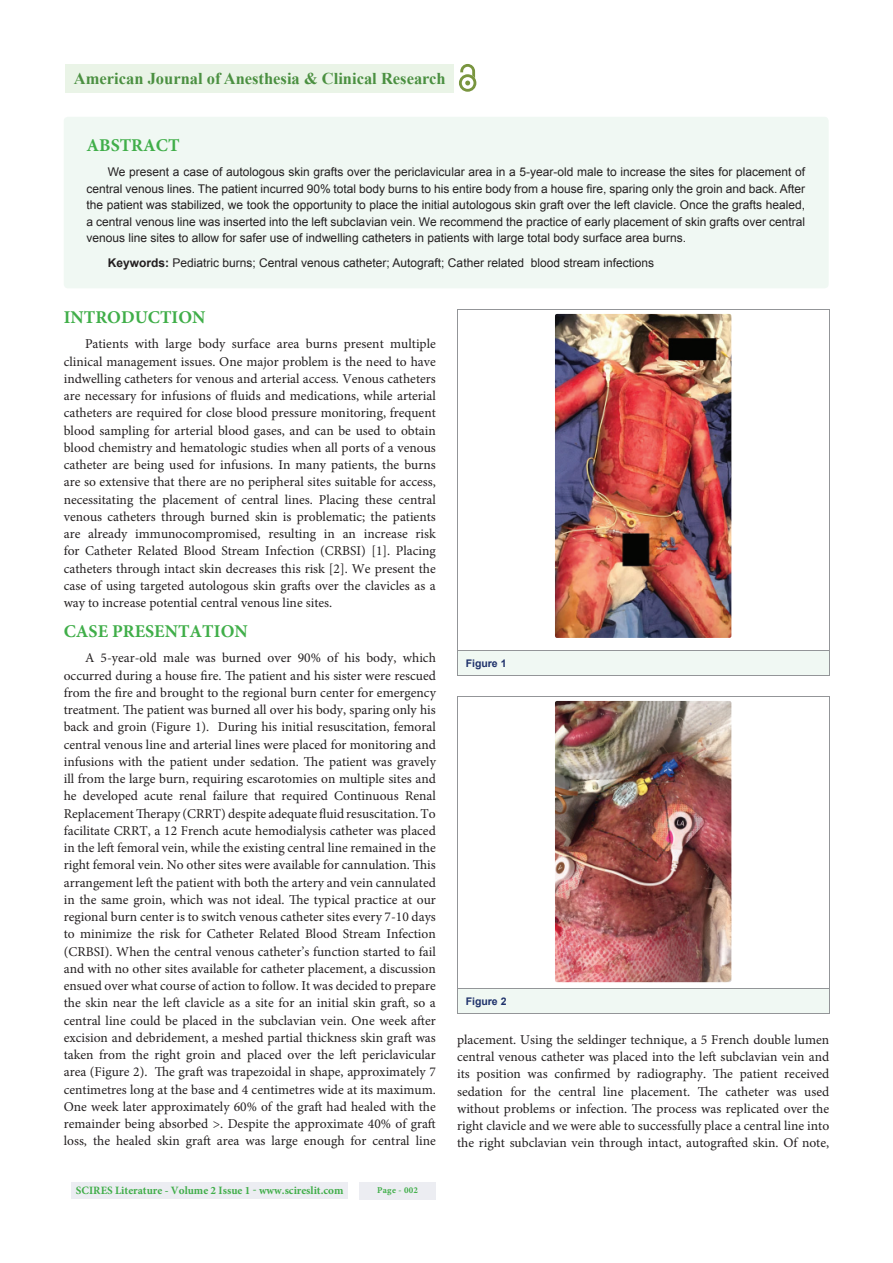
<style>
.page{position:relative;width:893px;height:1263px;background:#fff}
.page>*{position:absolute;margin:0;border:0;box-sizing:border-box;transform-origin:0 0}
.t1{font:700 18px "Minion Pro";color:#40ae49}
.t2{font:700 16.5px "Times New Roman";color:#4b9041}
.t3{font:13.5px/17.2px "Minion Pro";color:#231f20;text-align:justify}
.t4{font:12px/16.5px "Arial";color:#231f20;text-align:justify}
.t5{font:700 11.25px "Minion Pro";color:#40ae49}
.t6{font:700 10.5px "Arial";color:#1f326b}
.t7{font:700 9px "Minion Pro";letter-spacing:.03em;color:#40ae49}
.s1{font-weight:700}
</style>
<div class="page">
<div style="left:72px;top:1182px;width:276px;height:17px;background:#ecedf2"></div>
<div style="left:359px;top:1182px;width:77px;height:17px;background:#ecedf2"></div>
<div style="left:65px;top:64px;width:389px;height:28px;background:#eaf4e7"></div>
<img style="left:473px;top:66px;width:2px;height:8px">
<img style="left:459px;top:74px;width:17px;height:18px">
<svg style="left:460px;top:64px;width:13px;height:25px"></svg>
<div style="left:64px;top:117px;width:765px;height:171px;background:#f0f8f3;border-radius:4px"></div>
<div style="left:457px;top:651px;width:372px;height:24px;background:#f0f8f3"></div>
<hr style="left:457px;top:310px;width:1px;height:341px;background:#939598">
<hr style="left:457px;top:651px;width:372px;height:1px;background:#939598">
<svg style="left:457px;top:652px;width:1px;height:23px"></svg>
<hr style="left:457px;top:675px;width:372px;height:1px;background:#939598">
<img style="left:555px;top:314px;width:176px;height:324px;border-radius:2px">
<div style="left:457px;top:989px;width:372px;height:25px;background:#f0f8f3"></div>
<hr style="left:457px;top:697px;width:372px;height:1px;background:#939598">
<hr style="left:457px;top:697px;width:1px;height:292px;background:#939598">
<hr style="left:457px;top:989px;width:372px;height:1px;background:#939598">
<svg style="left:457px;top:990px;width:1px;height:24px"></svg>
<hr style="left:457px;top:1014px;width:372px;height:1px;background:#939598">
<img style="left:555px;top:701px;width:176px;height:281px;border-radius:2px">
<p class="t2" style="left:74px;top:69px;width:373px">American Journal of Anesthesia &amp; Clinical Research</p>
<h1 class="t1" style="left:86px;top:138px;width:95px">ABSTRACT</h1>
<p class="t4" style="left:86px;top:164px;width:720px;text-indent:21px">We present a case of autologous skin grafts over the periclavicular area in a 5-year-old male to increase the sites for placement of central venous lines. The patient incurred 90% total body burns to his entire body from a house fire, sparing only the groin and back. After the patient was stabilized, we took the opportunity to place the initial autologous skin graft over the left clavicle. Once the grafts healed, a central venous line was inserted into the left subclavian vein. We recommend the practice of early placement of skin grafts over central venous line sites to allow for safer use of indwelling catheters in patients with large total body surface area burns.</p>
<p class="t4" style="left:108px;top:255px;width:548px"><span class="s1">Keywords:</span> Pediatric burns; Central venous catheter; Autograft; Cather related blood stream infections</p>
<h1 class="t1" style="left:64px;top:310px;width:143px">INTRODUCTION</h1>
<p class="t3" style="left:64px;top:337px;width:374px;text-indent:21px">Patients with large body surface area burns present multiple clinical management issues. One major problem is the need to have indwelling catheters for venous and arterial access. Venous catheters are necessary for infusions of fluids and medications, while arterial catheters are required for close blood pressure monitoring, frequent blood sampling for arterial blood gases, and can be used to obtain blood chemistry and hematologic studies when all ports of a venous catheter are being used for infusions. In many patients, the burns are so extensive that there are no peripheral sites suitable for access, necessitating the placement of central lines. Placing these central venous catheters through burned skin is problematic; the patients are already immunocompromised, resulting in an increase risk for Catheter Related Blood Stream Infection (CRBSI) [1]. Placing catheters through intact skin decreases this risk [2]. We present the case of using targeted autologous skin grafts over the clavicles as a way to increase potential central venous line sites.</p>
<h1 class="t1" style="left:64px;top:624px;width:185px">CASE PRESENTATION</h1>
<p class="t3" style="left:64px;top:651px;width:374px;text-indent:21px">A 5-year-old male was burned over 90% of his body, which occurred during a house fire. The patient and his sister were rescued from the fire and brought to the regional burn center for emergency treatment. The patient was burned all over his body, sparing only his back and groin (Figure 1). During his initial resuscitation, femoral central venous line and arterial lines were placed for monitoring and infusions with the patient under sedation. The patient was gravely ill from the large burn, requiring escarotomies on multiple sites and he developed acute renal failure that required Continuous Renal Replacement Therapy (CRRT) despite adequate fluid resuscitation. To facilitate CRRT, a 12 French acute hemodialysis catheter was placed in the left femoral vein, while the existing central line remained in the right femoral vein. No other sites were available for cannulation. This arrangement left the patient with both the artery and vein cannulated in the same groin, which was not ideal. The typical practice at our regional burn center is to switch venous catheter sites every 7-10 days to minimize the risk for Catheter Related Blood Stream Infection (CRBSI). When the central venous catheter’s function started to fail and with no other sites available for catheter placement, a discussion ensued over what course of action to follow. It was decided to prepare the skin near the left clavicle as a site for an initial skin graft, so a central line could be placed in the subclavian vein. One week after excision and debridement, a meshed partial thickness skin graft was taken from the right groin and placed over the left periclavicular area (Figure 2). The graft was trapezoidal in shape, approximately 7 centimetres long at the base and 4 centimetres wide at its maximum.<br>One week later approximately 60% of the graft had healed with the remainder being absorbed &gt;. Despite the approximate 40% of graft loss, the healed skin graft area was large enough for central line</p>
<p class="t5" style="left:76px;top:1186px;width:269px">SCIRES Literature - Volume 2 Issue 1 - www.scireslit.com</p>
<p class="t7" style="left:377px;top:1186px;width:42px">Page - 002</p>
<p class="t6" style="left:466px;top:657px;width:42px">Figure 1</p>
<p class="t6" style="left:466px;top:996px;width:42px">Figure 2</p>
<p class="t3" style="left:457px;top:1032px;width:374px">placement. Using the seldinger technique, a 5 French double lumen central venous catheter was placed into the left subclavian vein and its position was confirmed by radiography. The patient received sedation for the central line placement. The catheter was used without problems or infection. The process was replicated over the right clavicle and we were able to successfully place a central line into the right subclavian vein through intact, autografted skin. Of note,</p>
</div>
